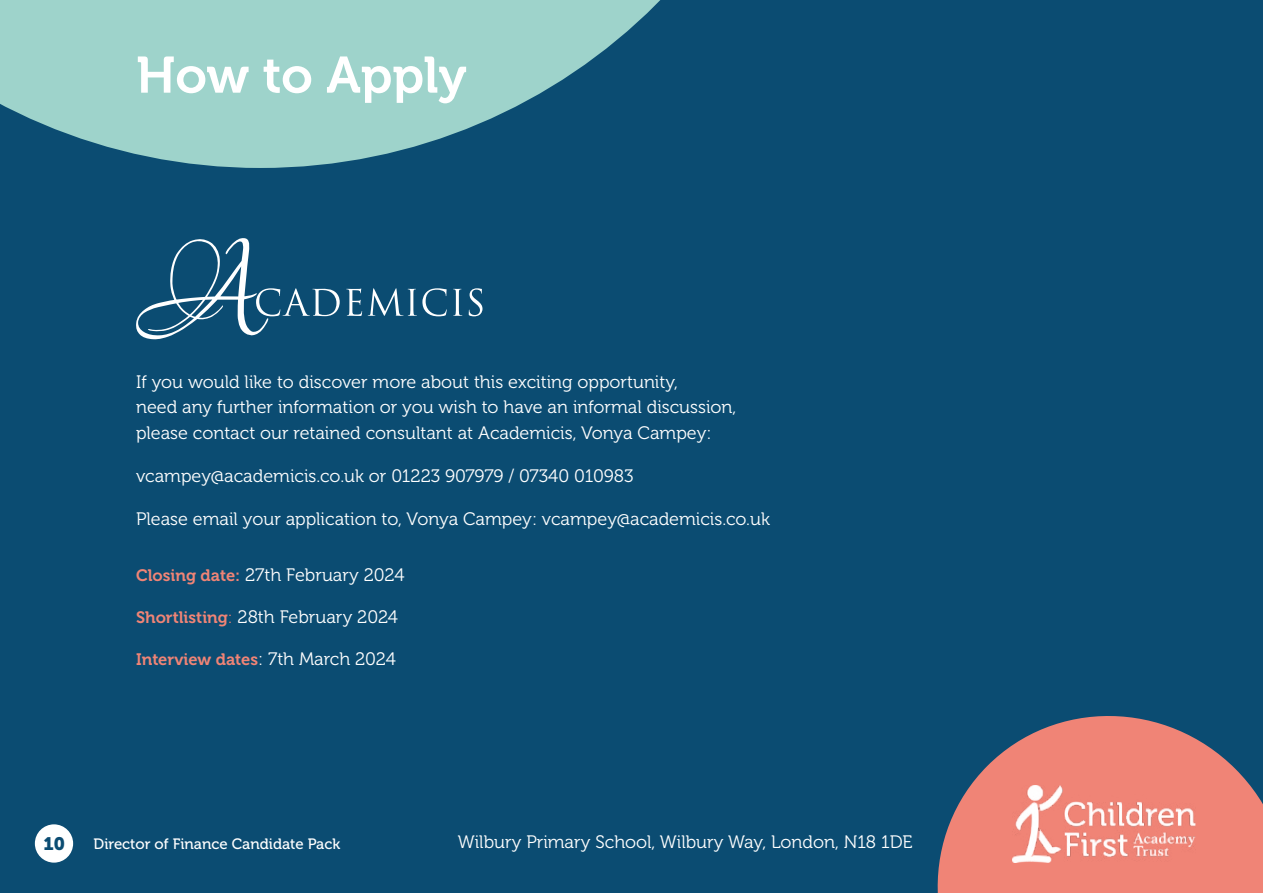
<style>
.page{position:relative;width:1263px;height:893px;background:#0b4c72}
.page>*{position:absolute;margin:0;border:0;box-sizing:border-box;transform-origin:0 0}
.t1{font:51px "Museo 700";letter-spacing:-.005em;color:#fff}
.t2{font:18px/25.5px "Museo 300";color:#fff}
.t3{font:18px "Museo 900";color:#0b4c72}
.t4{font:16.5px "Museo 700";color:#f08476}
.t5{font:15px "Museo 500";color:#fff}
.s1{font-family:"Museo 700";font-size:16.5px;color:#f08476}
.s2{font-size:16.5px;color:#f08476}
.s3{font-family:"Museo 300";font-size:18px;color:#fff}
</style>
<div class="page">
<div style="left:35px;top:824px;width:38px;height:39px;background:#fff;border-radius:50%"></div>
<svg style="left:0;top:0;width:660px;height:168px;fill:#9ed3cb"></svg>
<svg style="left:346px;top:289px;width:16px;height:27px"></svg>
<svg style="left:368px;top:288px;width:79px;height:28px"></svg>
<svg style="left:453px;top:289px;width:9px;height:27px"></svg>
<svg style="left:469px;top:288px;width:13px;height:28px"></svg>
<svg style="left:136px;top:238px;width:204px;height:102px"></svg>
<svg style="left:937px;top:716px;width:326px;height:177px;fill:#f08476"></svg>
<img style="left:1012px;top:786px;width:183px;height:77px">
<h1 class="t1" style="left:136px;top:47px;width:332px">How to Apply</h1>
<p class="t2" style="left:136px;top:369px;width:602px">If you would like to discover more about this exciting opportunity,<br>need any further information or you wish to have an informal discussion, please contact our retained consultant at Academicis, Vonya Campey:</p>
<p class="t2" style="left:136px;top:463px;width:499px">vcampey@academicis.co.uk or 01223 907979 / 07340 010983</p>
<p class="t2" style="left:136px;top:507px;width:635px">Please email your application to, Vonya Campey: vcampey@academicis.co.uk</p>
<p class="t2" style="left:136px;top:563px;width:270px"><span class="s1">Closing date:</span> 27th February 2024</p>
<p class="t2" style="left:136px;top:605px;width:263px"><span class="s1">Shortlisting</span><span class="s2">:</span> 28th February 2024</p>
<p class="t4" style="left:136px;top:650px;width:261px">Interview dates<span class="s3">: 7th March 2024</span></p>
<p class="t3" style="left:44px;top:833px;width:23px">10</p>
<p class="t5" style="left:94px;top:836px;width:248px">Director of Finance Candidate Pack</p>
<p class="t2" style="left:458px;top:830px;width:456px">Wilbury Primary School, Wilbury Way, London, N18 1DE</p>
</div>
